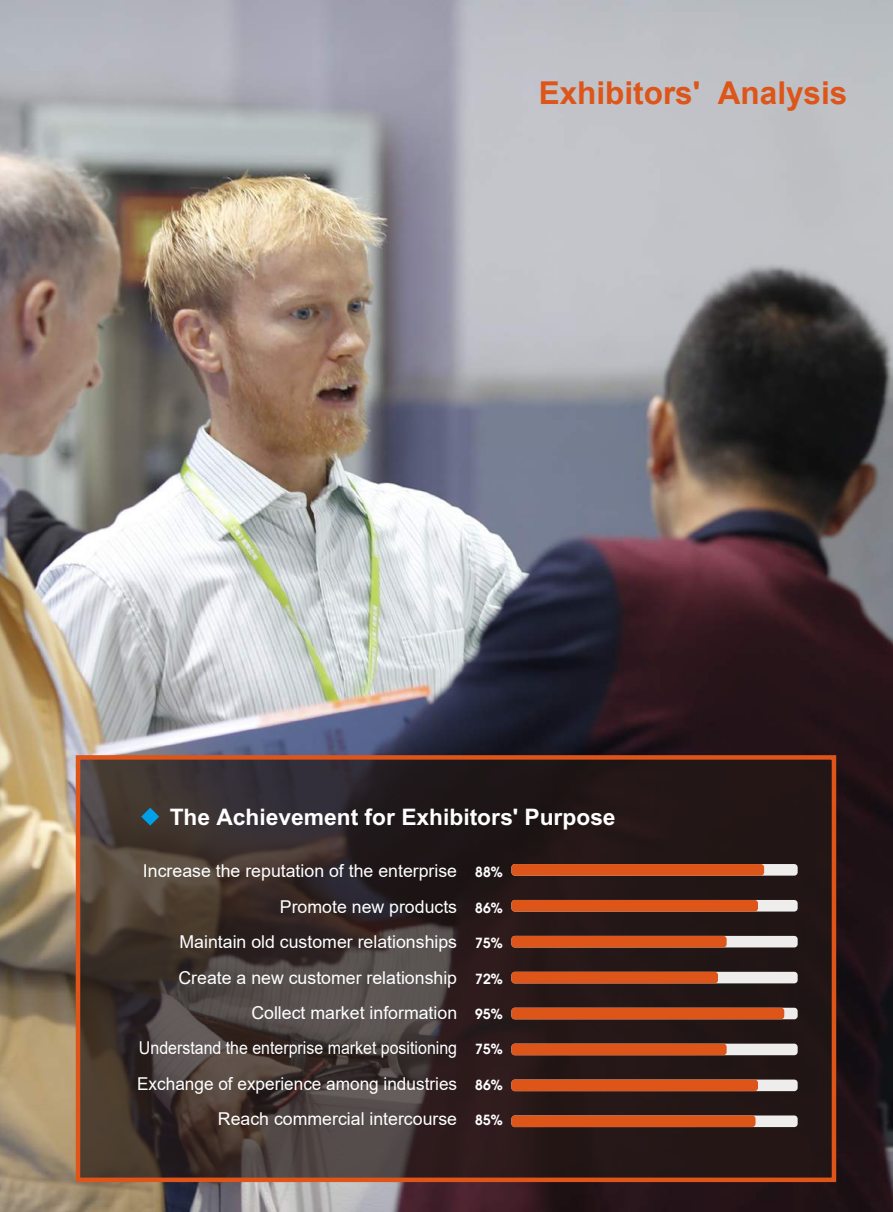
<style>
.page{position:relative;width:893px;height:1212px;background:#fff}
.page>*{position:absolute;margin:0;border:0;box-sizing:border-box;transform-origin:0 0}
.t1{font:700 31.5px "Arial";color:#dd5519}
.t2{font:700 22.8px "Arial";color:#fff}
.t3{font:17.7px/35.4px "Arial";color:#fff;text-align:right}
.t4{font:600 13.95px "Avant Garde";color:#fff}
</style>
<div class="page">
<img style="left:0;top:0;width:893px;height:1212px">
<svg style="left:81px;top:760px;width:750px;height:417px;background:#332826"></svg>
<div style="left:76px;top:755px;width:760px;height:427px;border:4px solid #de5419"></div>
<svg style="left:141px;top:808px;width:18px;height:17px"></svg>
<div style="left:511px;top:864px;width:287px;height:11px;background:#eeedec;border-radius:3px"></div>
<div style="left:511px;top:900px;width:287px;height:11px;background:#eeedec;border-radius:3px"></div>
<div style="left:511px;top:936px;width:287px;height:11px;background:#eeedec;border-radius:3px"></div>
<div style="left:511px;top:972px;width:287px;height:11px;background:#eeedec;border-radius:3px"></div>
<div style="left:511px;top:1008px;width:287px;height:11px;background:#eeedec;border-radius:3px"></div>
<div style="left:511px;top:1043px;width:287px;height:12px;background:#eeedec;border-radius:3px"></div>
<div style="left:511px;top:1079px;width:287px;height:12px;background:#eeedec;border-radius:3px"></div>
<div style="left:511px;top:1115px;width:287px;height:12px;background:#eeedec;border-radius:3px"></div>
<div style="left:511px;top:1115px;width:244px;height:12px;background:#dd5519;border-radius:3px"></div>
<div style="left:511px;top:1079px;width:247px;height:12px;background:#dd5519;border-radius:3px"></div>
<div style="left:511px;top:1043px;width:216px;height:12px;background:#dd5519;border-radius:3px"></div>
<div style="left:511px;top:1008px;width:273px;height:11px;background:#dd5519;border-radius:3px"></div>
<div style="left:511px;top:972px;width:207px;height:11px;background:#dd5519;border-radius:3px"></div>
<div style="left:511px;top:936px;width:216px;height:11px;background:#dd5519;border-radius:3px"></div>
<div style="left:511px;top:900px;width:247px;height:11px;background:#dd5519;border-radius:3px"></div>
<div style="left:511px;top:864px;width:253px;height:11px;background:#dd5519;border-radius:3px"></div>
<h1 class="t1" style="left:539px;top:71px;width:310px">Exhibitors' Analysis</h1>
<p class="t2" style="left:170px;top:804px;width:447px">The Achievement for Exhibitors' Purpose</p>
<p class="t4" style="left:475px;top:863px;width:29px">88%</p>
<p class="t4" style="left:475px;top:898px;width:29px">86%</p>
<p class="t4" style="left:475px;top:934px;width:29px">75%</p>
<p class="t4" style="left:475px;top:969px;width:29px">72%</p>
<p class="t4" style="left:475px;top:1005px;width:29px">95%</p>
<p class="t4" style="left:475px;top:1040px;width:29px">75%</p>
<p class="t4" style="left:475px;top:1075px;width:29px">86%</p>
<p class="t4" style="left:475px;top:1111px;width:29px">85%</p>
<p class="t3" style="left:137px;top:853px;width:322px">Increase the reputation of the enterprise Promote new products<br>Maintain old customer relationships Create a new customer relationship Collect market information<br>Understand the enterprise market positioning Exchange of experience among industries Reach commercial intercourse</p>
</div>
